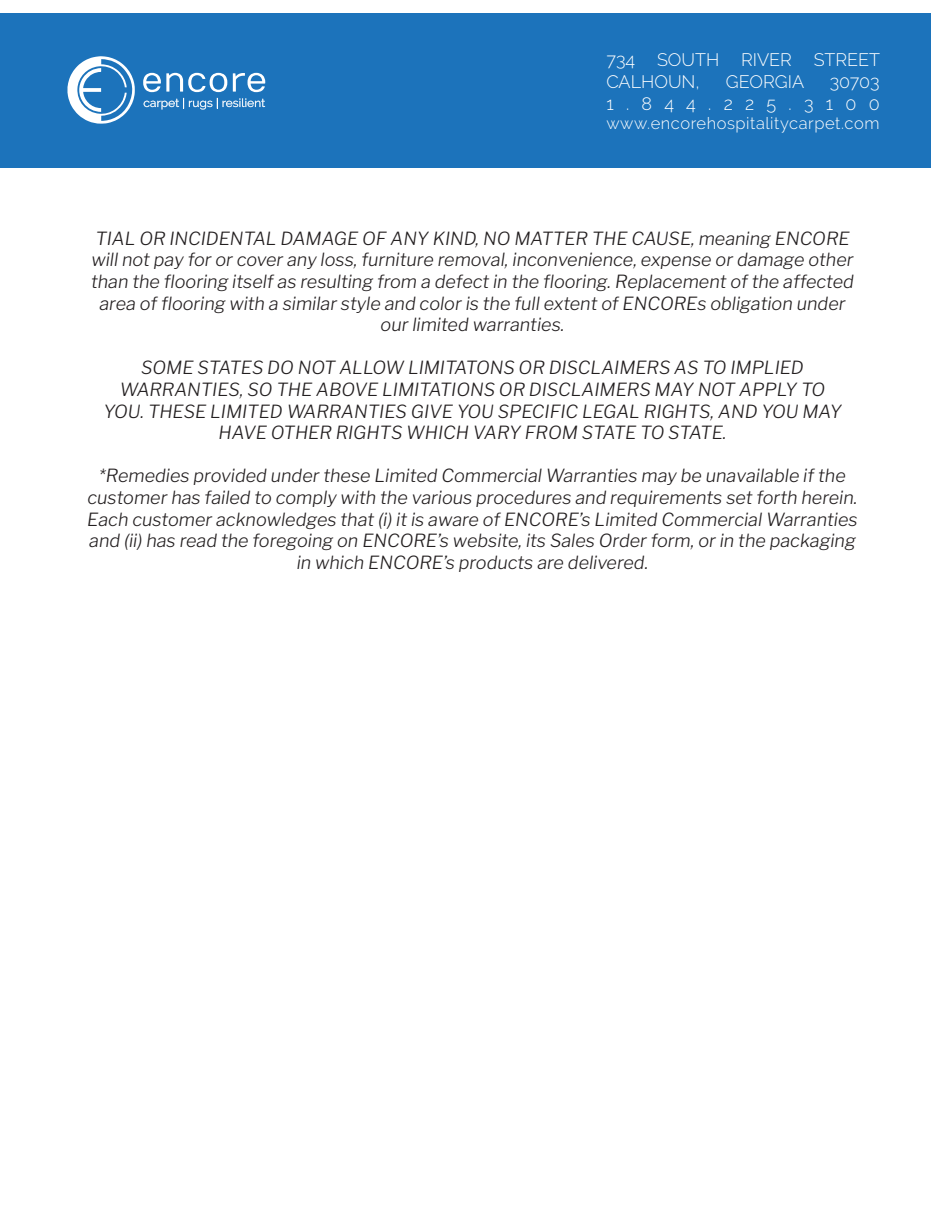
<style>
.page{position:relative;width:945px;height:1215px;background:#fff}
.page>*{position:absolute;margin:0;border:0;box-sizing:border-box;transform-origin:0 0}
.t1{font:italic 300 18px/21.6px "Libre Franklin";color:#231f20;text-align:center}
.t2{font:300 18px/21.6px "Raleway";color:#fff}
.t3{font:300 18px/21.6px "Raleway";letter-spacing:.68em;color:#fff;text-align:right}
.t4{font:300 16.5px "Raleway";letter-spacing:.035em;color:#fff}
</style>
<div class="page">
<div style="left:0;top:14px;width:14px;height:154px;background:#1c73bb"></div>
<div style="left:14px;top:14px;width:918px;height:154px;background:#1c73bb"></div>
<svg style="left:143px;top:73px;width:84px;height:19px"></svg>
<svg style="left:233px;top:73px;width:32px;height:19px"></svg>
<svg style="left:144px;top:98px;width:121px;height:12px"></svg>
<svg style="left:68px;top:56px;width:67px;height:68px"></svg>
<p class="t2" style="left:606px;top:49px;width:275px">734 SOUTH RIVER STREET<br>CALHOUN,</p>
<p class="t2" style="left:726px;top:71px;width:80px">GEORGIA</p>
<p class="t3" style="left:606px;top:71px;width:275px">30703<br>1.844.225.3100</p>
<p class="t4" style="left:606px;top:114px;width:275px">www.encorehospitalitycarpet.com</p>
<p class="t1" style="left:91px;top:227px;width:764px">TIAL OR INCIDENTAL DAMAGE OF ANY KIND, NO MATTER THE CAUSE, meaning ENCORE will not pay for or cover any loss, furniture removal, inconvenience, expense or damage other than the flooring itself as resulting from a defect in the flooring. Replacement of the affected area of flooring with a similar style and color is the full extent of ENCOREs obligation under our limited warranties.</p>
<p class="t1" style="left:103px;top:357px;width:740px">SOME STATES DO NOT ALLOW LIMITATONS OR DISCLAIMERS AS TO IMPLIED WARRANTIES, SO THE ABOVE LIMITATIONS OR DISCLAIMERS MAY NOT APPLY TO YOU. THESE LIMITED WARRANTIES GIVE YOU SPECIFIC LEGAL RIGHTS, AND YOU MAY HAVE OTHER RIGHTS WHICH VARY FROM STATE TO STATE.</p>
<p class="t1" style="left:87px;top:465px;width:772px">*Remedies provided under these Limited Commercial Warranties may be unavailable if the customer has failed to comply with the various procedures and requirements set forth herein.<br>Each customer acknowledges that (i) it is aware of ENCORE’s Limited Commercial Warranties and (ii) has read the foregoing on ENCORE’s website, its Sales Order form, or in the packaging in which ENCORE’s products are delivered.</p>
</div>
